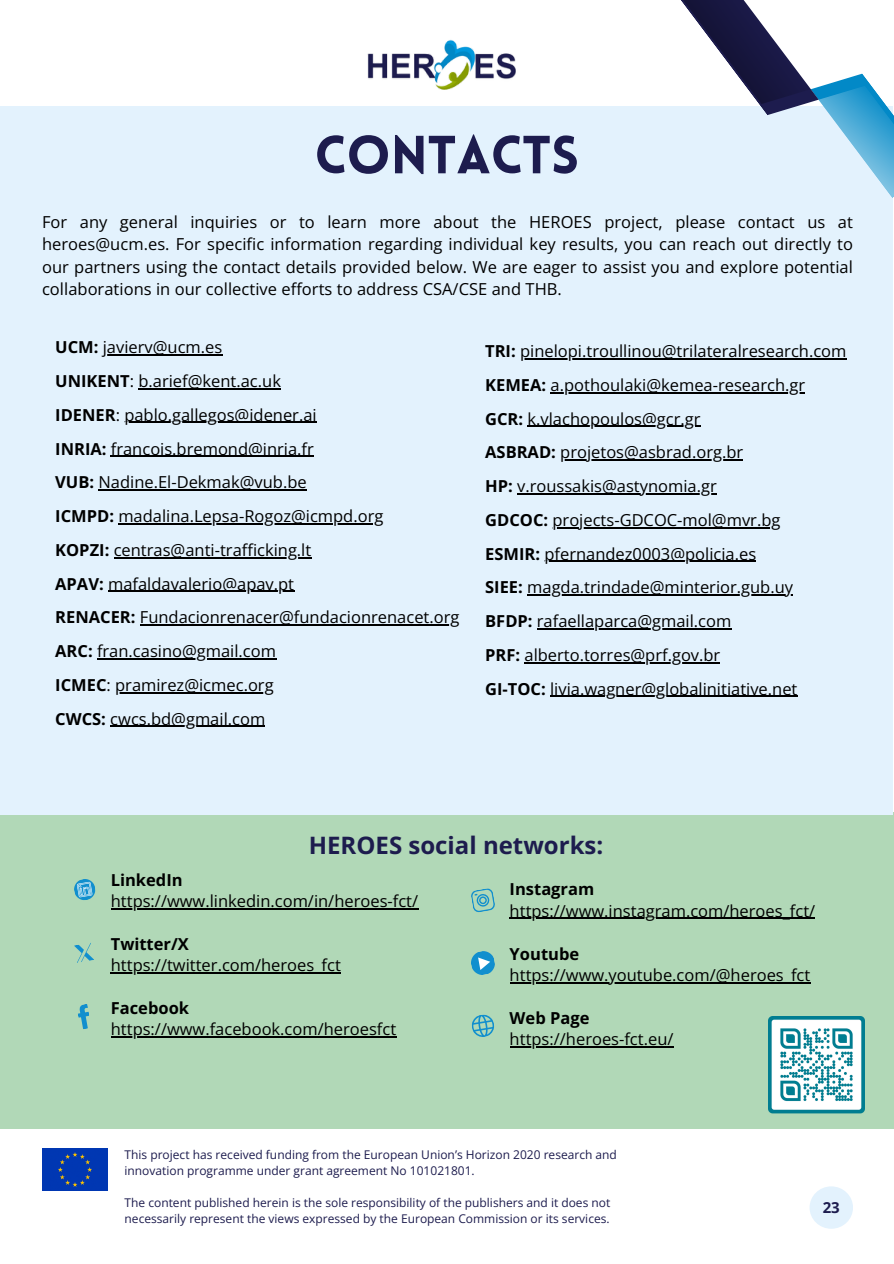
<style>
.page{position:relative;width:894px;height:1264px;background:#fff}
.page>*{position:absolute;margin:0;border:0;box-sizing:border-box;transform-origin:0 0}
.t1{font:900 52.5px "Lovelo";color:#1d1c4e}
.t2{font:700 24px "Open Sans";color:#1d1c4e}
.t3{font:16.5px/22.5px "Open Sans";color:#000;text-align:justify}
.t4{font:700 16.5px "Open Sans";color:#000}
.t5{font:700 15px "Open Sans";color:#1d1c4e}
.t6{font:12px/16px "Open Sans";color:#1d1c4e}
.s1{font-weight:700}
</style>
<div class="page">
<div style="left:0;top:812px;width:893px;height:316px;background:#b1d8b7"></div>
<div style="left:0;top:106px;width:892px;height:708px;background:#e3f2fd"></div>
<svg style="left:681px;top:0;width:212px;height:198px"></svg>
<hr style="left:111px;top:908px;width:307px;height:1px;background:#000">
<hr style="left:111px;top:972px;width:230px;height:1px;background:#000">
<hr style="left:111px;top:1036px;width:285px;height:1px;background:#000">
<svg style="left:78px;top:1004px;width:11px;height:25px"></svg>
<svg style="left:74px;top:943px;width:20px;height:20px"></svg>
<svg style="left:74px;top:879px;width:22px;height:21px"></svg>
<hr style="left:103px;top:354px;width:119px;height:1px;background:#000">
<hr style="left:138px;top:388px;width:143px;height:1px;background:#000">
<hr style="left:124px;top:422px;width:179px;height:1px;background:#000">
<svg style="left:303px;top:422px;width:13px;height:1px"></svg>
<hr style="left:111px;top:455px;width:203px;height:2px;background:#000">
<hr style="left:98px;top:489px;width:208px;height:1px;background:#000">
<hr style="left:118px;top:523px;width:265px;height:1px;background:#000">
<hr style="left:114px;top:557px;width:197px;height:1px;background:#000">
<hr style="left:108px;top:590px;width:186px;height:2px;background:#000">
<hr style="left:140px;top:624px;width:319px;height:1px;background:#000">
<hr style="left:97px;top:658px;width:179px;height:1px;background:#000">
<hr style="left:115px;top:692px;width:158px;height:1px;background:#000">
<hr style="left:110px;top:725px;width:155px;height:2px;background:#000">
<img style="left:367px;top:39px;width:149px;height:50px">
<hr style="left:520px;top:358px;width:326px;height:1px;background:#000">
<hr style="left:550px;top:392px;width:255px;height:1px;background:#000">
<hr style="left:527px;top:425px;width:173px;height:2px;background:#000">
<hr style="left:560px;top:459px;width:183px;height:1px;background:#000">
<hr style="left:517px;top:493px;width:199px;height:1px;background:#000">
<hr style="left:552px;top:527px;width:228px;height:1px;background:#000">
<hr style="left:544px;top:560px;width:212px;height:2px;background:#000">
<hr style="left:527px;top:594px;width:265px;height:1px;background:#000">
<hr style="left:536px;top:628px;width:195px;height:1px;background:#000">
<hr style="left:524px;top:662px;width:196px;height:1px;background:#000">
<hr style="left:550px;top:695px;width:247px;height:2px;background:#000">
<hr style="left:509px;top:917px;width:306px;height:2px;background:#000">
<hr style="left:509px;top:982px;width:301px;height:1px;background:#000">
<hr style="left:509px;top:1046px;width:164px;height:1px;background:#000">
<svg style="left:471px;top:888px;width:24px;height:25px"></svg>
<svg style="left:472px;top:1014px;width:22px;height:23px"></svg>
<svg style="left:471px;top:951px;width:24px;height:24px"></svg>
<img style="left:42px;top:1148px;width:65px;height:42px">
<div style="left:809px;top:1186px;width:43px;height:42px;background:#e3f2fd;border-radius:50%"></div>
<img style="left:768px;top:1016px;width:96px;height:98px">
<h3 class="t1" style="left:314px;top:134px;width:266px">CONTACTS</h3>
<h3 class="t3" style="left:42px;top:210px;width:812px">For any general inquiries or to learn more about the HEROES project, please contact us at heroes@ucm.es. For specific information regarding individual key results, you can reach out directly to our partners using the contact details provided below. We are eager to assist you and explore potential collaborations in our collective efforts to address CSA/CSE and THB.</h3>
<h3 class="t3" style="left:55px;top:335px;width:168px"><span class="s1">UCM:</span> javierv@ucm.es</h3>
<h3 class="t3" style="left:55px;top:369px;width:227px"><span class="s1">UNIKENT</span>: b.arief@kent.ac.uk</h3>
<h3 class="t3" style="left:55px;top:403px;width:263px"><span class="s1">IDENER</span>: pablo.gallegos@idener.ai</h3>
<h3 class="t3" style="left:55px;top:437px;width:260px"><span class="s1">INRIA:</span> francois.bremond@inria.fr</h3>
<h3 class="t3" style="left:55px;top:470px;width:253px"><span class="s1">VUB:</span> Nadine.El-Dekmak@vub.be</h3>
<h3 class="t3" style="left:55px;top:504px;width:329px"><span class="s1">ICMPD:</span> madalina.Lepsa-Rogoz@icmpd.org</h3>
<h3 class="t3" style="left:55px;top:538px;width:257px"><span class="s1">KOPZI:</span> centras@anti-trafficking.lt</h3>
<h3 class="t3" style="left:55px;top:572px;width:240px"><span class="s1">APAV:</span> mafaldavalerio@apav.pt</h3>
<h3 class="t3" style="left:55px;top:605px;width:405px"><span class="s1">RENACER:</span> Fundacionrenacer@fundacionrenacet.org</h3>
<h3 class="t3" style="left:55px;top:639px;width:222px"><span class="s1">ARC:</span> fran.casino@gmail.com</h3>
<h3 class="t3" style="left:55px;top:673px;width:220px"><span class="s1">ICMEC</span>: pramirez@icmec.org</h3>
<h3 class="t3" style="left:55px;top:707px;width:211px"><span class="s1">CWCS:</span> cwcs.bd@gmail.com</h3>
<h3 class="t3" style="left:485px;top:339px;width:362px"><span class="s1">TRI:</span> pinelopi.troullinou@trilateralresearch.com</h3>
<h3 class="t3" style="left:485px;top:373px;width:321px"><span class="s1">KEMEA:</span> a.pothoulaki@kemea-research.gr</h3>
<h3 class="t3" style="left:485px;top:407px;width:217px"><span class="s1">GCR:</span> k.vlachopoulos@gcr.gr</h3>
<h3 class="t3" style="left:485px;top:440px;width:259px"><span class="s1">ASBRAD:</span> projetos@asbrad.org.br</h3>
<h3 class="t3" style="left:485px;top:474px;width:233px"><span class="s1">HP:</span> v.roussakis@astynomia.gr</h3>
<h2 class="t3" style="left:485px;top:508px;width:296px"><span class="s1">GDCOC:</span> projects-GDCOC-mol@mvr.bg</h2>
<p class="t3" style="left:485px;top:542px;width:272px"><span class="s1">ESMIR:</span> pfernandez0003@policia.es</p>
<p class="t3" style="left:485px;top:575px;width:309px"><span class="s1">SIEE:</span> magda.trindade@minterior.gub.uy</p>
<h3 class="t3" style="left:485px;top:609px;width:247px"><span class="s1">BFDP:</span> rafaellaparca@gmail.com</h3>
<h3 class="t3" style="left:485px;top:643px;width:236px"><span class="s1">PRF:</span> alberto.torres@prf.gov.br</h3>
<h3 class="t3" style="left:485px;top:677px;width:314px"><span class="s1">GI-TOC:</span> livia.wagner@globalinitiative.net</h3>
<p class="t2" style="left:309px;top:828px;width:296px">HEROES social networks:</p>
<p class="t4" style="left:509px;top:877px;width:86px">Instagram</p>
<h3 class="t3" style="left:509px;top:899px;width:307px">https://www.instagram.com/heroes_fct/</h3>
<h3 class="t4" style="left:509px;top:941px;width:71px">Youtube</h3>
<h3 class="t3" style="left:509px;top:963px;width:302px">https://www.youtube.com/@heroes_fct</h3>
<h3 class="t4" style="left:509px;top:1006px;width:81px">Web Page</h3>
<h3 class="t3" style="left:509px;top:1027px;width:165px">https://heroes-fct.eu/</h3>
<p class="t4" style="left:111px;top:867px;width:73px">LinkedIn</p>
<p class="t3" style="left:111px;top:889px;width:309px">https://www.linkedin.com/in/heroes-fct/</p>
<p class="t4" style="left:111px;top:932px;width:80px">Twitter/X</p>
<h1 class="t3" style="left:111px;top:953px;width:231px">https://twitter.com/heroes_fct</h1>
<h1 class="t4" style="left:111px;top:996px;width:80px">Facebook</h1>
<h3 class="t3" style="left:111px;top:1017px;width:287px">https://www.facebook.com/heroesfct</h3>
<p class="t6" style="left:124px;top:1146px;width:493px">This project has received funding from the European Union’s Horizon 2020 research and innovation programme under grant agreement No 101021801.</p>
<p class="t6" style="left:124px;top:1194px;width:487px">The content published herein is the sole responsibility of the publishers and it does not necessarily represent the views expressed by the European Commission or its services.</p>
<p class="t5" style="left:822px;top:1197px;width:19px">23</p>
</div>
